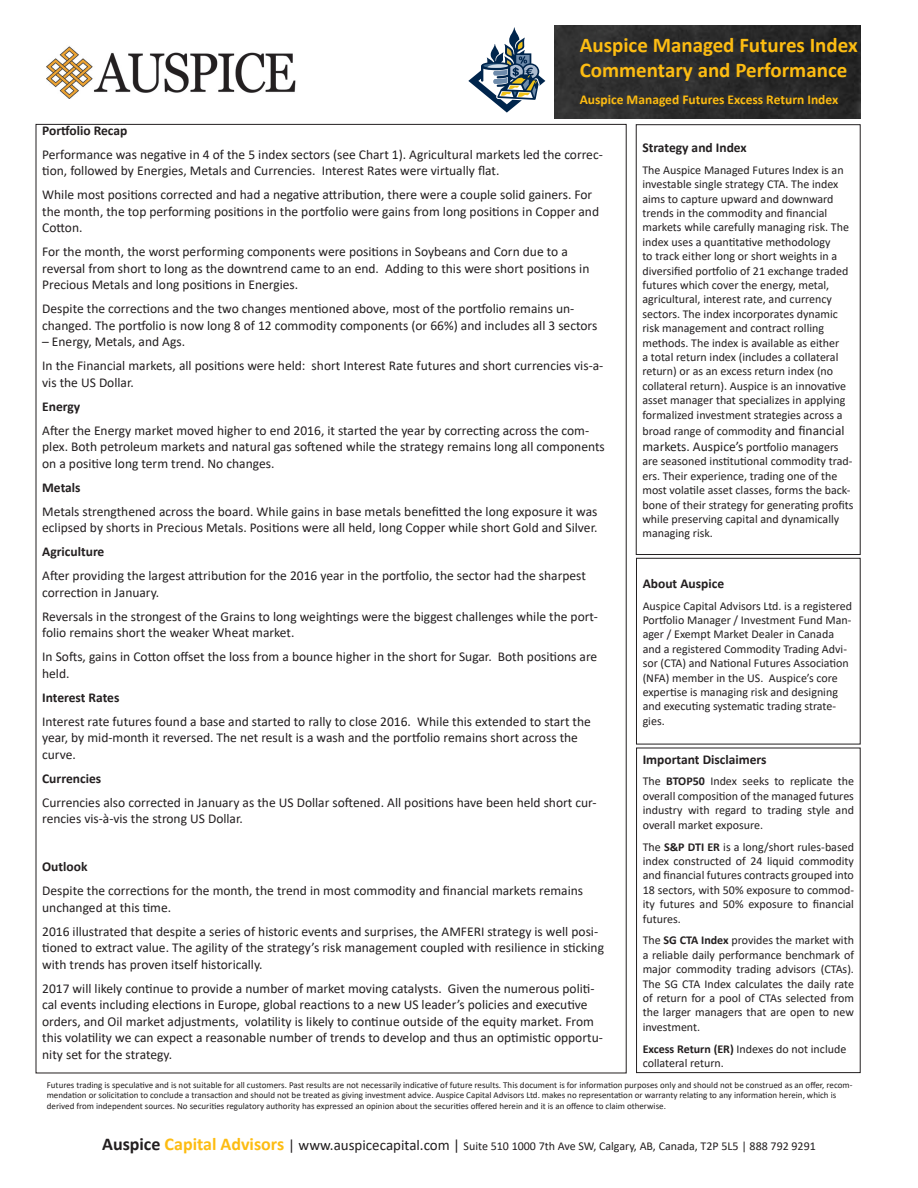
<style>
.page{position:relative;width:918px;height:1188px;background:#fff}
.page>*{position:absolute;margin:0;border:0;box-sizing:border-box;transform-origin:0 0}
.t1{font:700 21px "Calibri";color:#fdbc12}
.t2{font:13.5px/16.5px "Calibri";color:#231f20}
.t3{font:700 13.5px "Calibri";color:#231f20}
.t4{font:700 13.5px "Calibri";color:#fdbc12}
.t5{font:12px/14.4px "Calibri";color:#231f20}
.t6{font:9px/10.5px "Calibri";color:#231f20}
.s1{font-size:13.5px}
.s2{font-size:12px}
.s3{font-weight:700}
.s4{font-weight:700;font-size:18px}
.s5{font-weight:700;font-size:18px;color:#fdbc12}
.s6{font-size:15px}
</style>
<div class="page">
<div style="left:636px;top:558px;width:224px;height:186px;border:1px solid #231f20"></div>
<div style="left:636px;top:124px;width:224px;height:431px;border:1px solid #231f20"></div>
<div style="left:636px;top:748px;width:224px;height:325px;border:1px solid #231f20"></div>
<img style="left:555px;top:26px;width:305px;height:92px">
<svg style="left:468px;top:27px;width:78px;height:86px"></svg>
<img style="left:47px;top:46px;width:249px;height:53px">
<p class="t1" style="left:580px;top:30px;width:279px">Auspice Managed Futures Index</p>
<p class="t1" style="left:580px;top:55px;width:269px">Commentary and Performance</p>
<p class="t4" style="left:580px;top:90px;width:260px">Auspice Managed Futures Excess Return Index</p>
<p class="t3" style="left:42px;top:121px;width:87px">Portfolio Recap</p>
<p class="t2" style="left:42px;top:146px;width:562px">Performance was negative in 4 of the 5 index sectors (see Chart 1). Agricultural markets led the correc&shy;tion, followed by Energies, Metals and Currencies. Interest Rates were virtually flat.</p>
<p class="t2" style="left:42px;top:186px;width:558px">While most positions corrected and had a negative attribution, there were a couple solid gainers. For the month, the top performing positions in the portfolio were gains from long positions in Copper and<br>Cotton.</p>
<p class="t2" style="left:42px;top:243px;width:549px">For the month, the worst performing components were positions in Soybeans and Corn due to a reversal from short to long as the downtrend came to an end. Adding to this were short positions in<br>Precious Metals and long positions in Energies.</p>
<p class="t2" style="left:42px;top:300px;width:557px">Despite the corrections and the two changes mentioned above, most of the portfolio remains un&shy;changed. The portfolio is now long 8 of 12 commodity components (or 66%) and includes all 3 sectors</p>
<p class="t2" style="left:42px;top:333px;width:144px">– Energy, Metals, and Ags.</p>
<p class="t2" style="left:42px;top:357px;width:563px">In the Financial markets, all positions were held: short Interest Rate futures and short currencies vis-a&shy;vis the US Dollar.</p>
<p class="t3" style="left:42px;top:397px;width:40px">Energy</p>
<p class="t2" style="left:42px;top:422px;width:564px">After the Energy market moved higher to end 2016, it started the year by correcting across the com&shy;plex. Both petroleum markets and natural gas softened while the strategy remains long all components on a positive long term trend. No changes.</p>
<p class="t3" style="left:42px;top:478px;width:40px">Metals</p>
<p class="t2" style="left:42px;top:503px;width:557px">Metals strengthened across the board. While gains in base metals benefitted the long exposure it was eclipsed by shorts in Precious Metals. Positions were all held, long Copper while short Gold and Silver.</p>
<p class="t3" style="left:42px;top:542px;width:64px">Agriculture</p>
<p class="t2" style="left:42px;top:567px;width:545px">After providing the largest attribution for the 2016 year in the portfolio, the sector had the sharpest correction in January.</p>
<p class="t2" style="left:42px;top:608px;width:557px">Reversals in the strongest of the Grains to long weightings were the biggest challenges while the port&shy;folio remains short the weaker Wheat market.</p>
<p class="t2" style="left:42px;top:648px;width:557px">In Softs, gains in Cotton offset the loss from a bounce higher in the short for Sugar. Both positions are held.</p>
<p class="t3" style="left:42px;top:688px;width:79px">Interest Rates</p>
<p class="t2" style="left:42px;top:713px;width:550px">Interest rate futures found a base and started to rally to close 2016. While this extended to start the year, by mid-month it reversed. The net result is a wash and the portfolio remains short across the curve.</p>
<p class="t3" style="left:42px;top:769px;width:61px">Currencies</p>
<p class="t2" style="left:42px;top:794px;width:556px">Currencies also corrected in January as the US Dollar softened. All positions have been held short cur&shy;rencies vis-à-vis the strong US Dollar.</p>
<p class="t3" style="left:42px;top:857px;width:47px">Outlook</p>
<p class="t2" style="left:42px;top:882px;width:543px">Despite the corrections for the month, the trend in most commodity and financial markets remains unchanged at this time.</p>
<p class="t2" style="left:42px;top:923px;width:563px">2016 illustrated that despite a series of historic events and surprises, the AMFERI strategy is well posi&shy;tioned to extract value. The agility of the strategy’s risk management coupled with resilience in sticking with trends has proven itself historically.</p>
<p class="t2" style="left:42px;top:980px;width:562px">2017 will likely continue to provide a number of market moving catalysts. Given the numerous politi&shy;cal events including elections in Europe, global reactions to a new US leader’s policies and executive orders, and Oil market adjustments, volatility is likely to continue outside of the equity market. From this volatility we can expect a reasonable number of trends to develop and thus an optimistic opportu&shy;nity set for the strategy.</p>
<p class="t3" style="left:642px;top:138px;width:106px">Strategy and Index</p>
<p class="t5" style="left:642px;top:162px;width:208px">The Auspice Managed Futures Index is an investable single strategy CTA. The index aims to capture upward and downward trends in the commodity and financial markets while carefully managing risk. The index uses a quantitative methodology<br>to track either long or short weights in a diversified portfolio of 21 exchange traded futures which cover the energy, metal, agricultural, interest rate, and currency sectors. The index incorporates dynamic risk management and contract rolling methods. The index is available as either<br>a total return index (includes a collateral return) or as an excess return index (no collateral return). Auspice is an innovative asset manager that specializes in applying formalized investment strategies across a</p>
<p class="t5" style="left:642px;top:423px;width:204px">broad range of commodity <span class="s1">and financial</span></p>
<p class="t2" style="left:642px;top:438px;width:198px">markets. Auspice’s <span class="s2">portfolio managers</span></p>
<p class="t5" style="left:642px;top:454px;width:213px">are seasoned institutional commodity trad&shy;ers. Their experience, trading one of the most volatile asset classes, forms the back&shy;bone of their strategy for generating profits while preserving capital and dynamically managing risk.</p>
<p class="t3" style="left:643px;top:574px;width:83px">About Auspice</p>
<p class="t5" style="left:643px;top:598px;width:211px">Auspice Capital Advisors Ltd. is a registered Portfolio Manager / Investment Fund Man&shy;ager / Exempt Market Dealer in Canada and a registered Commodity Trading Advi&shy;sor (CTA) and National Futures Association (NFA) member in the US. Auspice’s core expertise is managing risk and designing and executing systematic trading strate&shy;gies.</p>
<p class="t3" style="left:643px;top:750px;width:125px">Important Disclaimers</p>
<p class="t5" style="left:643px;top:774px;width:213px;text-align:justify">The <span class="s3">BTOP50</span> Index seeks to replicate the overall composition of the managed futures industry with regard to trading style and overall market exposure.</p>
<p class="t5" style="left:643px;top:839px;width:213px;text-align:justify">The <span class="s3">S&amp;P DTI ER</span> is a long/short rules-based index constructed of 24 liquid commodity and financial futures contracts grouped into 18 sectors, with 50% exposure to commod&shy;ity futures and 50% exposure to financial futures.</p>
<p class="t5" style="left:643px;top:933px;width:213px;text-align:justify">The <span class="s3">SG CTA Index</span> provides the market with a reliable daily performance benchmark of major commodity trading advisors (CTAs).<br>The SG CTA Index calculates the daily rate of return for a pool of CTAs selected from the larger managers that are open to new investment.</p>
<p class="t5" style="left:643px;top:1041px;width:205px"><span class="s3">Excess Return (ER)</span> Indexes do not include collateral return.</p>
<p class="t6" style="left:47px;top:1079px;width:807px">Futures trading is speculative and is not suitable for all customers. Past results are not necessarily indicative of future results. This document is for information purposes only and should not be construed as an offer, recom&shy;mendation or solicitation to conclude a transaction and should not be treated as giving investment advice. Auspice Capital Advisors Ltd. makes no representation or warranty relating to any information herein, which is derived from independent sources. No securities regulatory authority has expressed an opinion about the securities offered herein and it is an offence to claim otherwise.</p>
<p class="t5" style="left:102px;top:1138px;width:715px"><span class="s4">Auspice</span> <span class="s5">Capital Advisors</span> <span class="s6">| www.auspicecapital.com |</span> Suite 510 1000 7th Ave SW, Calgary, AB, Canada, T2P 5L5 | 888 792 9291</p>
</div>
